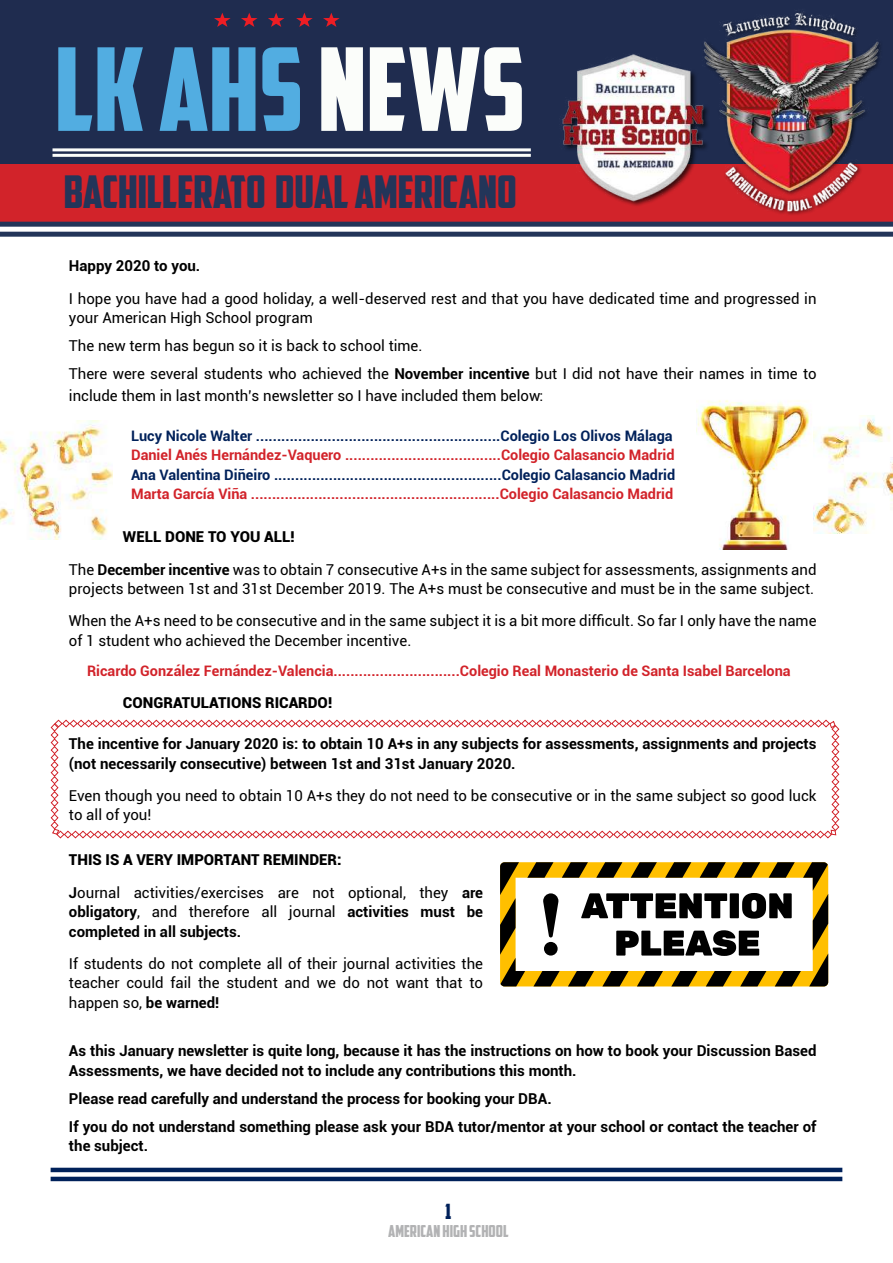
<style>
.page{position:relative;width:893px;height:1263px;background:#fff}
.page>*{position:absolute;margin:0;border:0;box-sizing:border-box;transform-origin:0 0}
.t1{font:115.2px "American Captain";color:#52ade1}
.t2{font:45px "American Captain";color:#233559}
.t3{font:21px "American Captain";color:#00215a}
.t4{font:16.5px "American Captain";color:#656669}
.t5{font:15px/19.5px "Roboto";color:#000}
.t6{font:700 15px/19.5px "Roboto";color:#000}
.t7{font:900 15px "Roboto";color:#000}
.t8{font:700 14.55px "Roboto";color:#d2232a}
.t9{font:700 14.55px "Roboto";color:#00215a}
.s1{color:#fbfdfa}
.s2{font-weight:700}
.s3{font-weight:900}
.s4{font-weight:400}
</style>
<div class="page">
<div style="left:0;top:0;width:893px;height:191px;background:#1f2c4f"></div>
<div style="left:0;top:165px;width:893px;height:57px;background:#d2232a"></div>
<div style="left:0;top:222px;width:893px;height:5px;background:#233559"></div>
<div style="left:0;top:232px;width:893px;height:5px;background:#233559"></div>
<img style="left:559px;top:54px;width:138px;height:152px">
<img style="left:697px;top:10px;width:192px;height:205px">
<hr style="left:53px;top:148px;width:478px;height:3px;background:#fbfdfa">
<hr style="left:53px;top:154px;width:478px;height:3px;background:#fbfdfa">
<svg style="left:214px;top:13px;width:17px;height:14px"></svg>
<svg style="left:241px;top:13px;width:17px;height:14px"></svg>
<svg style="left:268px;top:13px;width:16px;height:14px"></svg>
<svg style="left:296px;top:13px;width:17px;height:14px"></svg>
<svg style="left:323px;top:13px;width:17px;height:14px"></svg>
<svg style="left:500px;top:862px;width:328px;height:124px"></svg>
<svg style="left:50px;top:719px;width:790px;height:120px"></svg>
<hr style="left:51px;top:1168px;width:791px;height:4px;background:#00215a">
<hr style="left:51px;top:1177px;width:791px;height:4px;background:#00215a">
<img style="left:697px;top:400px;width:115px;height:150px">
<img style="left:0;top:421px;width:112px;height:118px">
<img style="left:813px;top:415px;width:80px;height:119px">
<h1 class="t1" style="left:55px;top:20px;width:472px">LK AHS <span class="s1">NEWS</span></h1>
<h2 class="t2" style="left:64px;top:165px;width:454px">BACHILLERATO DUAL AMERICANO</h2>
<p class="t6" style="left:69px;top:256px;width:133px">Happy 2020 to you.</p>
<p class="t5" style="left:69px;top:288px;width:749px">I hope you have had a good holiday, a well-deserved rest and that you have dedicated time and progressed in your American High School program</p>
<p class="t5" style="left:69px;top:331px;width:749px;line-height:28px">The new term has begun so it is back to school time.<br>There were several students who achieved the <span class="s2">November incentive</span> but I did not have their names in time to</p>
<p class="t5" style="left:69px;top:385px;width:476px">include them in last month’s newsletter so I have included them below:</p>
<p class="t9" style="left:131px;top:426px;width:543px">Lucy Nicole Walter ..........................................................Colegio Los Olivos Málaga</p>
<p class="t8" style="left:131px;top:445px;width:545px">Daniel Anés Hernández-Vaquero .....................................Colegio Calasancio Madrid</p>
<p class="t9" style="left:131px;top:464px;width:546px">Ana Valentina Diñeiro ......................................................Colegio Calasancio Madrid</p>
<p class="t8" style="left:131px;top:484px;width:544px">Marta García Viña ...........................................................Colegio Calasancio Madrid</p>
<p class="t5" style="left:69px;top:520px;width:749px;line-height:32.2px;text-indent:54px"><span class="s3">WELL DONE TO YOU ALL!<br></span>The <span class="s2">December incentive</span> was to obtain 7 consecutive A+s in the same subject for assessments, assignments and</p>
<p class="t5" style="left:69px;top:572px;width:749px;line-height:32.2px">projects between 1st and 31st December 2019. The A+s must be consecutive and must be in the same subject.<br>When the A+s need to be consecutive and in the same subject it is a bit more difficult. So far I only have the name</p>
<p class="t5" style="left:69px;top:630px;width:344px">of 1 student who achieved the December incentive.</p>
<p class="t8" style="left:87px;top:660px;width:705px">Ricardo González Fernández-Valencia..............................Colegio Real Monasterio de Santa Isabel Barcelona</p>
<p class="t7" style="left:123px;top:692px;width:211px">CONGRATULATIONS RICARDO!</p>
<p class="t6" style="left:69px;top:733px;width:749px">The incentive for January 2020 is: to obtain 10 A+s in any subjects for assessments, assignments and projects (not necessarily consecutive) between 1st and 31st January 2020.</p>
<p class="t5" style="left:69px;top:785px;width:749px">Even though you need to obtain 10 A+s they do not need to be consecutive or in the same subject so good luck to all of you!</p>
<p class="t5" style="left:69px;top:843px;width:416px;line-height:32.2px"><span class="s3">THIS IS A VERY IMPORTANT REMINDER:<br></span><span class="s2">J</span>ournal activities/exercises are not optional, they <span class="s2">are</span></p>
<p class="t6" style="left:69px;top:901px;width:416px">obligatory<span class="s4">, and therefore all journal</span> activities must be completed in all subjects.</p>
<p class="t5" style="left:69px;top:953px;width:416px;text-align:justify">If students do not complete all of their journal activities the teacher could fail the student and we do not want that to happen so, <span class="s2">be warned!</span></p>
<p class="t6" style="left:69px;top:1040px;width:749px">As this January newsletter is quite long, because it has the instructions on how to book your Discussion Based<br>Assessments, we have decided not to include any contributions this month.</p>
<p class="t6" style="left:69px;top:1084px;width:749px;line-height:28px">Please read carefully and understand the process for booking your DBA.<br>If you do not understand something please ask your BDA tutor/mentor at your school or contact the teacher of</p>
<p class="t6" style="left:69px;top:1135px;width:81px">the subject.</p>
<h3 class="t3" style="left:445px;top:1199px;width:8px">1</h3>
<p class="t4" style="left:388px;top:1220px;width:122px">AMERICAN HIGH SCHOOL</p>
</div>
